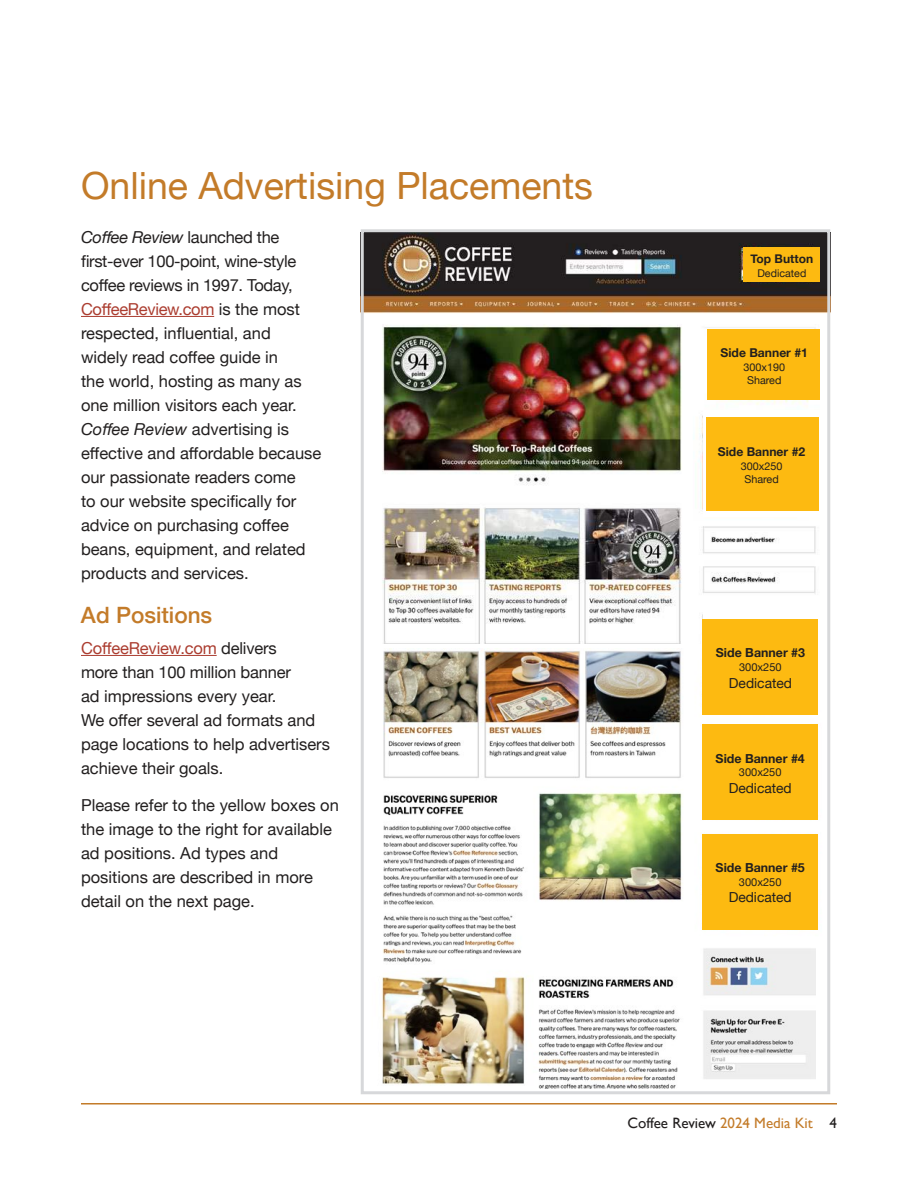
<style>
.page{position:relative;width:918px;height:1188px;background:#fff}
.page>*{position:absolute;margin:0;border:0;box-sizing:border-box;transform-origin:0 0}
.t1{font:37.5px "Helvetica Neue";color:#c37b29}
.t2{font:500 22.5px "Helvetica Neue";color:#c37b29}
.t3{font:16.5px/24px "Helvetica Neue";color:#221f1f}
.t4{font:15px "Gill Sans";color:#221f1f}
.t5{font:13.8px "Helvetica Neue";color:#221f1f}
.t6{font:700 12.45px "Helvetica Neue";color:#221f1f}
.t7{font:700 12.15px "Helvetica Neue";color:#221f1f}
.t8{font:700 12px "Helvetica Neue";color:#221f1f}
.t9{font:11.1px "Helvetica Neue";color:#221f1f}
.t10{font:10.8px/13.5px "Helvetica Neue";color:#221f1f;text-align:center}
.t11{font:10.65px "Helvetica Neue";color:#221f1f}
.s1{font-style:italic}
.s2{color:#ab3c2f}
.s3{color:#c37b29}
</style>
<div class="page">
<hr style="left:81px;top:1103px;width:756px;height:2px;background:#c37b29">
<hr style="left:81px;top:316px;width:133px;height:1px;background:#ab3c2f">
<hr style="left:81px;top:655px;width:136px;height:1px;background:#ab3c2f">
<img style="left:365px;top:233px;width:461px;height:411px">
<img style="left:382px;top:648px;width:449px;height:440px">
<div style="left:744px;top:247px;width:76px;height:35px;background:#fdba11"></div>
<div style="left:707px;top:329px;width:113px;height:71px;background:#fdba11"></div>
<div style="left:702px;top:724px;width:115px;height:96px;background:#fdba11"></div>
<div style="left:702px;top:834px;width:115px;height:96px;background:#fdba11"></div>
<div style="left:361px;top:229px;width:469px;height:865px;border:3px solid #d7d8da"></div>
<div style="left:703px;top:603px;width:122px;height:107px;background:#fff"></div>
<div style="left:702px;top:619px;width:115px;height:96px;background:#fdba11"></div>
<div style="left:703px;top:410px;width:122px;height:107px;background:#fff"></div>
<div style="left:706px;top:417px;width:113px;height:94px;background:#fdba11"></div>
<h1 class="t1" style="left:81px;top:158px;width:513px">Online Advertising Placements</h1>
<p class="t3" style="left:81px;top:226px;width:242px"><span class="s1">Co昀昀ee Review</span> launched the<br>昀椀rst-ever 100-point, wine-style<br>co昀昀ee reviews in 1997. Today,<br><span class="s2">Co昀昀eeReview.com</span> is the most respected, in昀氀uential, and widely read co昀昀ee guide in<br>the world, hosting as many as one million visitors each year.<br><span class="s1">Co昀昀ee Review</span> advertising is<br>e昀昀ective and a昀昀ordable because our passionate readers come<br>to our website speci昀椀cally for advice on purchasing co昀昀ee beans, equipment, and related products and services.</p>
<h2 class="t2" style="left:81px;top:602px;width:133px">Ad Positions</h2>
<p class="t3" style="left:81px;top:637px;width:251px"><span class="s2">Co昀昀eeReview.com</span> delivers<br>more than 100 million banner<br>ad impressions every year.<br>We o昀昀er several ad formats and page locations to help advertisers achieve their goals.</p>
<p class="t3" style="left:81px;top:794px;width:259px">Please refer to the yellow boxes on the image to the right for available ad positions. Ad types and positions are described in more detail on the next page.</p>
<p class="t8" style="left:751px;top:254px;width:64px">Top Button</p>
<p class="t11" style="left:757px;top:265px;width:50px">Dedicated</p>
<p class="t7" style="left:721px;top:347px;width:89px">Side Banner #1</p>
<p class="t10" style="left:743px;top:361px;width:43px">300x190<br>Shared</p>
<p class="t7" style="left:718px;top:447px;width:89px">Side Banner #2</p>
<p class="t10" style="left:741px;top:460px;width:43px">300x250<br>Shared</p>
<p class="t6" style="left:716px;top:647px;width:91px">Side Banner #3</p>
<p class="t9" style="left:739px;top:659px;width:44px">300x250</p>
<p class="t5" style="left:729px;top:673px;width:65px">Dedicated</p>
<p class="t6" style="left:716px;top:753px;width:91px">Side Banner #4</p>
<p class="t9" style="left:739px;top:764px;width:44px">300x250</p>
<p class="t5" style="left:729px;top:778px;width:65px">Dedicated</p>
<p class="t6" style="left:716px;top:862px;width:91px">Side Banner #5</p>
<p class="t9" style="left:739px;top:874px;width:44px">300x250</p>
<p class="t5" style="left:729px;top:887px;width:65px">Dedicated</p>
<p class="t4" style="left:628px;top:1118px;width:211px">Coffee Review <span class="s3">2024 Media Kit</span> 4</p>
</div>
